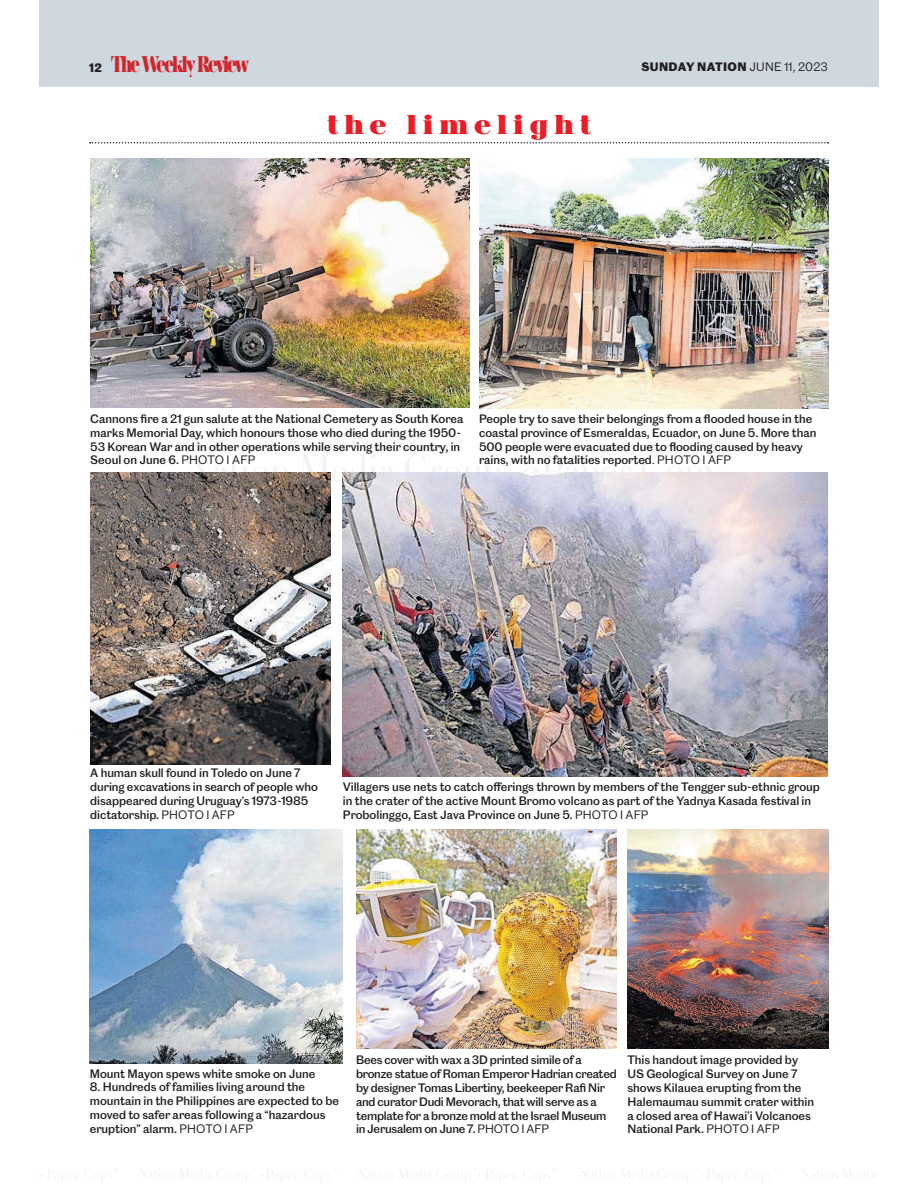
<style>
.page{position:relative;width:918px;height:1188px;background:#fff}
.page>*{position:absolute;margin:0;border:0;box-sizing:border-box;transform-origin:0 0}
.t1{font:900 28.2px "AW Conqueror Pro Didot S";letter-spacing:.2em;color:#ed1c24}
.t2{font:900 23.55px "AW Conqueror Pro Didot";letter-spacing:-.125em;color:#d2232a;scale:.67 1}
.t3{font:500 11.25px/13.8px "Caslon Doric";color:#231f20}
.t4{font:500 11.25px/13.8px "Caslon Doric";letter-spacing:-.02em;color:#231f20}
.t5{font:700 11.25px "Caslon Doric";letter-spacing:.03em;color:#231f20}
.s1{font-family:"Caslon Doric";font-weight:700;font-size:11.25px;color:#231f20}
.s2{font-weight:400}
</style>
<div class="page">
<svg style="left:186px;top:455px;width:104px;height:18px"></svg>
<svg style="left:299px;top:455px;width:96px;height:29px"></svg>
<svg style="left:405px;top:456px;width:96px;height:17px"></svg>
<svg style="left:511px;top:456px;width:120px;height:17px"></svg>
<svg style="left:641px;top:455px;width:91px;height:18px"></svg>
<svg style="left:40px;top:1169px;width:36px;height:10px"></svg>
<svg style="left:85px;top:1169px;width:32px;height:9px"></svg>
<svg style="left:140px;top:1169px;width:158px;height:14px"></svg>
<svg style="left:304px;top:1169px;width:32px;height:9px"></svg>
<svg style="left:359px;top:1169px;width:158px;height:14px"></svg>
<svg style="left:523px;top:1170px;width:26px;height:13px"></svg>
<svg style="left:581px;top:1169px;width:155px;height:14px"></svg>
<svg style="left:745px;top:1169px;width:32px;height:9px"></svg>
<svg style="left:803px;top:1169px;width:72px;height:10px"></svg>
<div style="left:39px;top:0;width:840px;height:87px;background:#ced8de"></div>
<img style="left:479px;top:159px;width:349px;height:249px">
<svg style="left:90px;top:142px;width:738px;height:1px"></svg>
<img style="left:90px;top:829px;width:253px;height:235px">
<img style="left:627px;top:829px;width:201px;height:219px">
<img style="left:343px;top:473px;width:485px;height:303px">
<img style="left:90px;top:473px;width:241px;height:291px">
<img style="left:356px;top:829px;width:261px;height:219px">
<img style="left:90px;top:159px;width:380px;height:249px">
<h2 class="t2" style="left:89px;top:50px;width:241px"><span class="s1">12</span> The Weekly Review</h2>
<p class="t5" style="left:642px;top:63px;width:188px">SUNDAY NATION <span class="s2">JUNE 11, 2023</span></p>
<h1 class="t1" style="left:327px;top:113px;width:266px">the limelight</h1>
<p class="t3" style="left:90px;top:413px;width:375px">Cannons fire a 21 gun salute at the National Cemetery as South Korea marks Memorial Day, which honours those who died during the 1950- 53 Korean War and in other operations while serving their country, in Seoul on June 6. <span class="s2">PHOTO I AFP</span></p>
<p class="t3" style="left:479px;top:413px;width:339px">People try to save their belongings from a flooded house in the coastal province of Esmeraldas, Ecuador, on June 5. More than 500 people were evacuated due to flooding caused by heavy rains, with no fatalities reported<span class="s2">. PHOTO I AFP</span></p>
<p class="t3" style="left:90px;top:767px;width:229px">A human skull found in Toledo on June 7 during excavations in search of people who disappeared during Uruguay’s 1973-1985 dictatorship. <span class="s2">PHOTO I AFP</span></p>
<p class="t3" style="left:343px;top:781px;width:478px">Villagers use nets to catch offerings thrown by members of the Tengger sub-ethnic group in the crater of the active Mount Bromo volcano as part of the Yadnya Kasada festival in<br>Probolinggo, East Java Province on June 5. <span class="s2">PHOTO I AFP</span></p>
<p class="t3" style="left:90px;top:1068px;width:227px">Mount Mayon spews white smoke on June</p>
<p class="t3" style="left:90px;top:1081px;width:251px">8. Hundreds of families living around the mountain in the Philippines are expected to be moved to safer areas following a “hazardous eruption” alarm. <span class="s2">PHOTO I AFP</span></p>
<p class="t4" style="left:356px;top:1054px;width:262px">Bees cover with wax a 3D printed simile of a bronze statue of Roman Emperor Hadrian created by designer Tomas Libertiny, beekeeper Rafi Nir and curator Dudi Mevorach, that will serve as a template for a bronze mold at the Israel Museum in Jerusalem on June 7. <span class="s2">PHOTO I AFP</span></p>
<p class="t3" style="left:627px;top:1054px;width:188px">This handout image provided by<br>US Geological Survey on June 7 shows Kilauea erupting from the<br>Halemaumau summit crater within a closed area of Hawai’i Volcanoes<br>National Park. <span class="s2">PHOTO I AFP</span></p>
</div>
